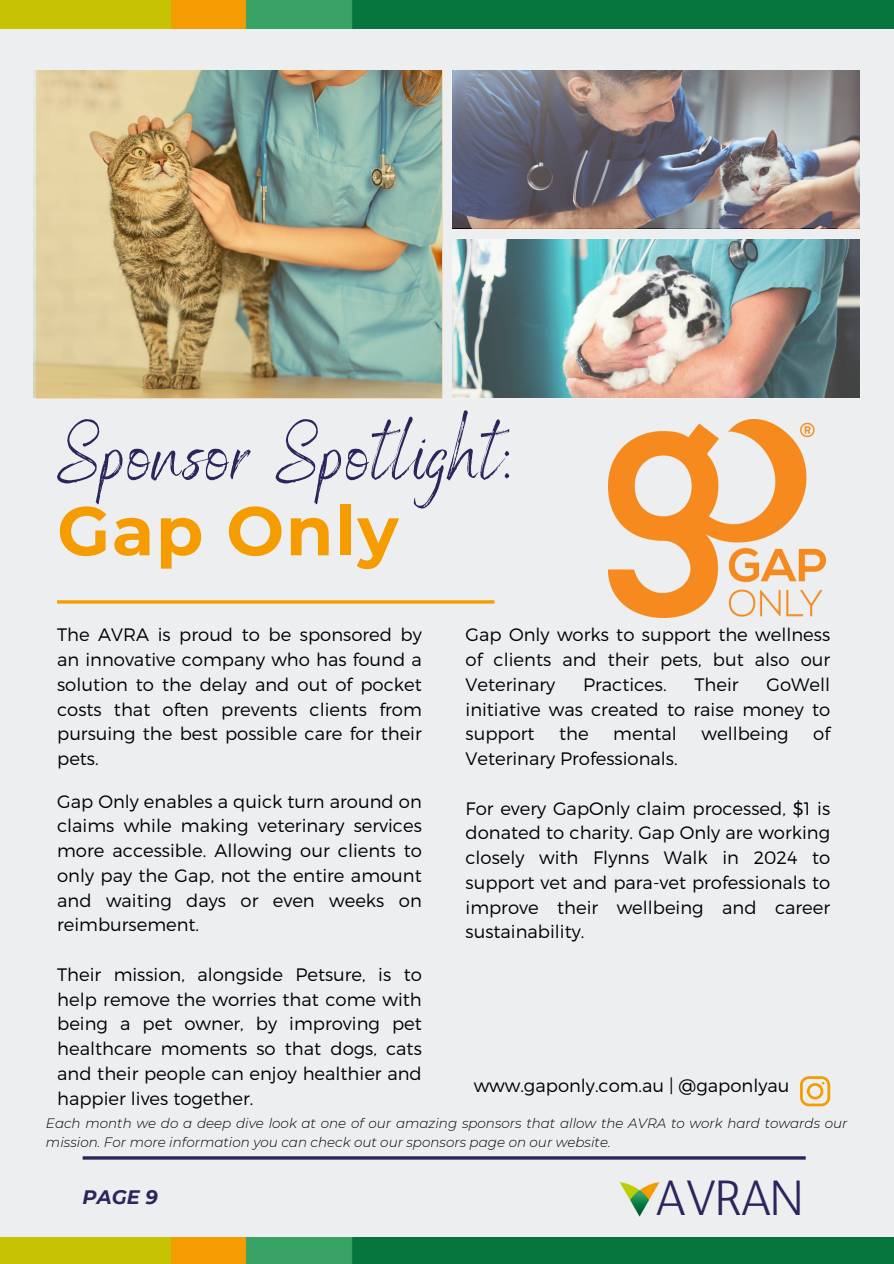
<style>
.page{position:relative;width:894px;height:1264px;background:#fff}
.page>*{position:absolute;margin:0;border:0;box-sizing:border-box;transform-origin:0 0}
.t1{font:78.45px "Benedict";letter-spacing:.03em;color:#2c245c}
.t2{font:700 68.7px "Montserrat";letter-spacing:.025em;color:#f49c00}
.t3{font:49.2px "Antic";letter-spacing:-.055em;color:#2c245c}
.t4{font:italic 700 19.5px "Montserrat";color:#2c245c}
.t5{font:300 18px/24.8px "Montserrat";color:#000;text-align:justify}
.t6{font:italic 300 13.5px/19.2px "Montserrat";color:#000}
</style>
<div class="page">
<div style="left:0;top:0;width:893px;height:1263px;background:#eceeef"></div>
<img style="left:36px;top:70px;width:406px;height:328px">
<img style="left:452px;top:70px;width:407px;height:157px">
<img style="left:452px;top:239px;width:407px;height:159px">
<img style="left:619px;top:1182px;width:40px;height:34px">
<hr style="left:83px;top:1156px;width:722px;height:3px;background:#2c245c">
<img style="left:608px;top:419px;width:216px;height:198px">
<hr style="left:57px;top:600px;width:437px;height:3px;background:#f49c00">
<img style="left:0;top:0;width:893px;height:28px">
<img style="left:0;top:1237px;width:893px;height:26px">
<svg style="left:800px;top:1076px;width:30px;height:30px"></svg>
<h5 class="t1" style="left:57px;top:405px;width:453px">Sponsor Spotlight:</h5>
<h5 class="t2" style="left:57px;top:489px;width:343px">Gap Only</h5>
<h5 class="t5" style="left:57px;top:621px;width:366px">The AVRA is proud to be sponsored by an innovative company who has found a solution to the delay and out of pocket costs that often prevents clients from pursuing the best possible care for their pets.</h5>
<h5 class="t5" style="left:57px;top:787px;width:366px">Gap Only enables a quick turn around on claims while making veterinary services more accessible. Allowing our clients to only pay the Gap, not the entire amount and waiting days or even weeks on reimbursement.</h5>
<p class="t5" style="left:57px;top:961px;width:366px">Their mission, alongside Petsure, is to help remove the worries that come with being a pet owner, by improving pet healthcare moments so that dogs, cats and their people can enjoy healthier and happier lives together.</p>
<p class="t5" style="left:465px;top:621px;width:366px">Gap Only works to support the wellness of clients and their pets, but also our Veterinary</p>
<p class="t5" style="left:465px;top:671px;width:366px;text-indent:301px">GoWell initiative was created to raise money to support</p>
<p class="t5" style="left:583px;top:671px;width:85px">Practices.</p>
<p class="t5" style="left:694px;top:671px;width:46px">Their</p>
<p class="t5" style="left:559px;top:720px;width:31px">the</p>
<p class="t5" style="left:613px;top:720px;width:65px">mental</p>
<p class="t5" style="left:701px;top:720px;width:88px">wellbeing</p>
<p class="t5" style="left:813px;top:720px;width:18px">of</p>
<p class="t5" style="left:465px;top:745px;width:213px">Veterinary Professionals.</p>
<h4 class="t5" style="left:465px;top:794px;width:366px">For every GapOnly claim processed, $1 is donated to charity. Gap Only are working closely with Flynns Walk in 2024 to support vet and para-vet professionals to improve their wellbeing and career sustainability.</h4>
<h3 class="t5" style="left:473px;top:1072px;width:317px">www.gaponly.com.au | @gaponlyau</h3>
<h5 class="t6" style="left:46px;top:1113px;width:802px">Each month we do a deep dive look at one of our amazing sponsors that allow the AVRA to work hard towards our mission. For more information you can check out our sponsors page on our website.</h5>
<h5 class="t4" style="left:83px;top:1185px;width:77px">PAGE 9</h5>
<p class="t3" style="left:654px;top:1169px;width:150px">AVRAN</p>
</div>
